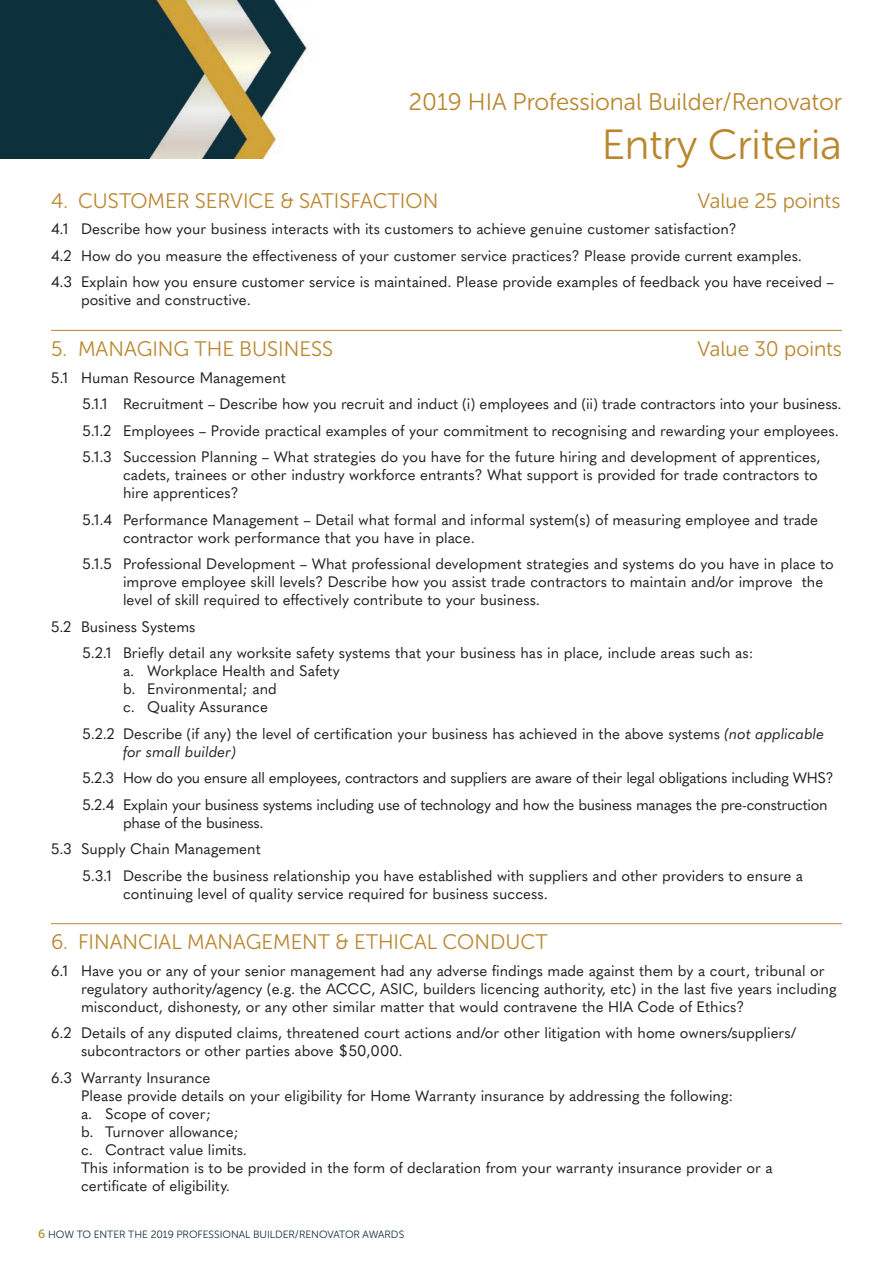
<style>
.page{position:relative;width:893px;height:1263px;background:#fff}
.page>*{position:absolute;margin:0;border:0;box-sizing:border-box;transform-origin:0 0}
.Header_R_align{font:42px "Museo Sans Rounded 300";color:#b9872f}
.t1{font:24px "Museo Sans Rounded 300";color:#b9872f}
.t2{font:21px "Museo Sans Rounded 300";color:#b9872f}
.t3{font:15px/18px "Quasimoda";color:#231f20}
.t4{font:15px/18px "Quasimoda";letter-spacing:-.02em;color:#231f20}
.t5{font:10.5px "Museo Sans Rounded 300";color:#0d303c}
.s1{font-style:italic}
.s2{font-family:"Museo Sans Rounded 500";font-size:12px;color:#b9872f}
</style>
<div class="page">
<img style="left:0;top:0;width:308px;height:159px">
<hr style="left:51px;top:330px;width:791px;height:1px;background:#b9872f">
<hr style="left:51px;top:923px;width:791px;height:1px;background:#b9872f">
<h2 class="t1" style="left:409px;top:89px;width:434px">2019 HIA Professional Builder/Renovator</h2>
<p class="Header_R_align" style="left:602px;top:122px;width:242px">Entry Criteria</p>
<p class="t2" style="left:51px;top:189px;width:389px">4. CUSTOMER SERVICE &amp; SATISFACTION</p>
<p class="t2" style="left:698px;top:189px;width:144px">Value 25 points</p>
<p class="t3" style="left:51px;top:219px;width:687px">4.1 Describe how your business interacts with its customers to achieve genuine customer satisfaction?</p>
<p class="t3" style="left:51px;top:245px;width:753px">4.2 How do you measure the effectiveness of your customer service practices? Please provide current examples.</p>
<p class="t3" style="left:81px;top:272px;width:755px;text-indent:-30px">4.3 Explain how you ensure customer service is maintained. Please provide examples of feedback you have received – positive and constructive.</p>
<p class="t2" style="left:51px;top:337px;width:284px">5. MANAGING THE BUSINESS</p>
<p class="t2" style="left:698px;top:337px;width:146px">Value 30 points</p>
<p class="t3" style="left:51px;top:367px;width:237px">5.1 Human Resource Management</p>
<p class="t3" style="left:83px;top:394px;width:761px">5.1.1 Recruitment – Describe how you recruit and induct (i) employees and (ii) trade contractors into your business.</p>
<p class="t3" style="left:83px;top:420px;width:758px">5.1.2 Employees – Provide practical examples of your commitment to recognising and rewarding your employees.</p>
<p class="t3" style="left:123px;top:447px;width:699px;text-indent:-40px">5.1.3 Succession Planning – What strategies do you have for the future hiring and development of apprentices, cadets, trainees or other industry workforce entrants? What support is provided for trade contractors to hire apprentices?</p>
<p class="t3" style="left:123px;top:509px;width:696px;text-indent:-40px">5.1.4 Performance Management – Detail what formal and informal system(s) of measuring employee and trade contractor work performance that you have in place.</p>
<p class="t3" style="left:123px;top:554px;width:712px;text-indent:-40px">5.1.5 Professional Development – What professional development strategies and systems do you have in place to improve employee skill levels? Describe how you assist trade contractors to maintain and/or improve the level of skill required to effectively contribute to your business.</p>
<p class="t3" style="left:51px;top:616px;width:146px">5.2 Business Systems</p>
<p class="t3" style="left:123px;top:643px;width:632px;text-indent:-40px">5.2.1 Briefly detail any worksite safety systems that your business has in place, include areas such as: a. Workplace Health and Safety<br>b. Environmental; and<br>c. Quality Assurance</p>
<p class="t3" style="left:123px;top:723px;width:703px;text-indent:-41px">5.2.2 Describe (if any) the level of certification your business has achieved in the above systems <span class="s1">(not applicable for small builder)</span></p>
<p class="t4" style="left:83px;top:768px;width:753px">5.2.3 How do you ensure all employees, contractors and suppliers are aware of their legal obligations including WHS?</p>
<p class="t4" style="left:123px;top:794px;width:706px;text-indent:-40px">5.2.4 Explain your business systems including use of technology and how the business manages the pre-construction phase of the business.</p>
<p class="t3" style="left:51px;top:839px;width:211px">5.3 Supply Chain Management</p>
<p class="t3" style="left:123px;top:865px;width:682px;text-indent:-40px">5.3.1 Describe the business relationship you have established with suppliers and other providers to ensure a continuing level of quality service required for business success.</p>
<p class="t2" style="left:51px;top:931px;width:498px">6. FINANCIAL MANAGEMENT &amp; ETHICAL CONDUCT</p>
<p class="t3" style="left:81px;top:960px;width:757px;text-indent:-30px">6.1 Have you or any of your senior management had any adverse findings made against them by a court, tribunal or regulatory authority/agency (e.g. the ACCC, ASIC, builders licencing authority, etc) in the last five years including misconduct, dishonesty, or any other similar matter that would contravene the HIA Code of Ethics?</p>
<p class="t3" style="left:81px;top:1023px;width:717px;text-indent:-30px">6.2 Details of any disputed claims, threatened court actions and/or other litigation with home owners/suppliers/ subcontractors or other parties above $50,000.</p>
<p class="t3" style="left:81px;top:1067px;width:693px;text-indent:-30px">6.3 Warranty Insurance<br>Please provide details on your eligibility for Home Warranty insurance by addressing the following:<br>a. Scope of cover;<br>b. Turnover allowance;<br>c. Contract value limits.<br>This information is to be provided in the form of declaration from your warranty insurance provider or a certificate of eligibility.</p>
<p class="t5" style="left:38px;top:1229px;width:368px"><span class="s2">6</span> HOW TO ENTER THE 2019 PROFESSIONAL BUILDER/RENOVATOR AWARDS</p>
</div>
